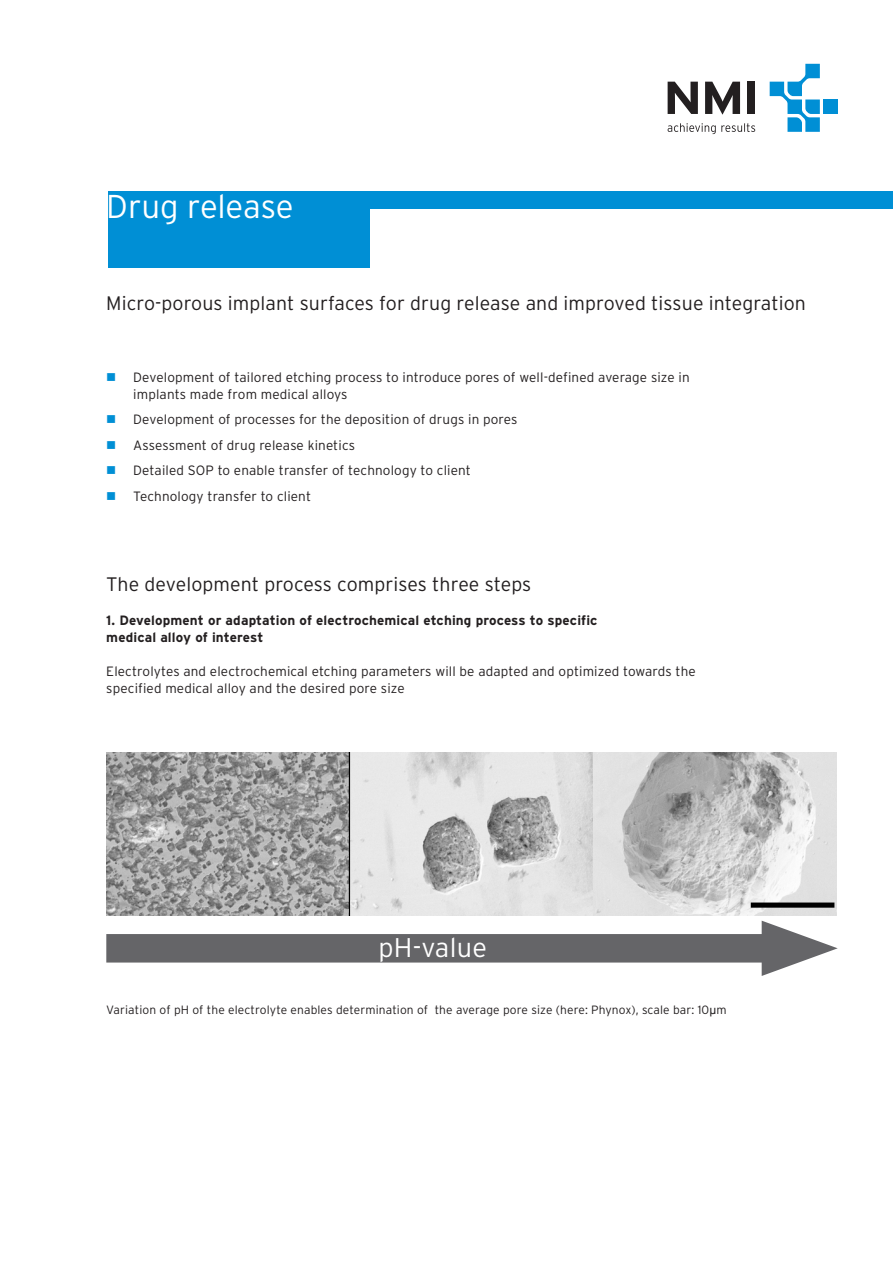
<style>
.page{position:relative;width:893px;height:1263px;background:#fff}
.page>*{position:absolute;margin:0;border:0;box-sizing:border-box;transform-origin:0 0}
.head_intersta_lig_22{font:300 33px "Interstate";letter-spacing:-.005em;color:#fff}
.copy_interst_9_4{font:300 27px "Interstate";letter-spacing:.01em;color:#fff}
.sub_interstate_bold{font:300 19.5px "Interstate";letter-spacing:.005em;color:#231f20}
.sub_interstate_bold-2{font:300 13.5px/17px "Interstate";letter-spacing:.01em;color:#231f20}
.sub_interstate_bold-3{font:700 13.5px/17px "Interstate";letter-spacing:.01em;color:#231f20}
.sub_interstate_bold-4{font:300 12px "Interstate";letter-spacing:.01em;color:#231f20}
.s1{font-family:"Arial Narrow";font-weight:400}
</style>
<div class="page">
<svg style="left:668px;top:82px;width:30px;height:32px"></svg>
<svg style="left:705px;top:82px;width:35px;height:33px"></svg>
<div style="left:748px;top:82px;width:7px;height:32px;background:#231f20"></div>
<div style="left:823px;top:99px;width:15px;height:15px;background:#008fd5"></div>
<svg style="left:770px;top:64px;width:50px;height:68px"></svg>
<svg style="left:668px;top:123px;width:87px;height:11px"></svg>
<div style="left:188px;top:191px;width:705px;height:17px;background:#008fd5"></div>
<div style="left:108px;top:191px;width:262px;height:77px;background:#008fd5"></div>
<img style="left:106px;top:753px;width:731px;height:162px">
<div style="left:106px;top:934px;width:684px;height:28px;background:#656568"></div>
<svg style="left:762px;top:921px;width:76px;height:55px"></svg>
<p class="head_intersta_lig_22" style="left:106px;top:186px;width:189px">Drug release</p>
<p class="sub_interstate_bold" style="left:106px;top:291px;width:701px">Micro-porous implant surfaces for drug release and improved tissue integration</p>
<p class="sub_interstate_bold-2" style="left:133px;top:368px;width:558px">Development of tailored etching process to introduce pores of well-defined average size in implants made from medical alloys</p>
<p class="sub_interstate_bold-2" style="left:133px;top:411px;width:386px">Development of processes for the deposition of drugs in pores</p>
<p class="sub_interstate_bold-2" style="left:133px;top:436px;width:223px">Assessment of drug release kinetics</p>
<p class="sub_interstate_bold-2" style="left:133px;top:462px;width:339px">Detailed SOP to enable transfer of technology to client</p>
<p class="sub_interstate_bold-2" style="left:133px;top:488px;width:179px">Technology transfer to client</p>
<p class="sub_interstate_bold" style="left:106px;top:572px;width:426px">The development process comprises three steps</p>
<p class="sub_interstate_bold-3" style="left:106px;top:611px;width:493px">1. Development or adaptation of electrochemical etching process to specific medical alloy of interest</p>
<p class="sub_interstate_bold-2" style="left:106px;top:662px;width:591px">Electrolytes and electrochemical etching parameters will be adapted and optimized towards the specified medical alloy and the desired pore size</p>
<p class="copy_interst_9_4" style="left:378px;top:931px;width:110px">pH-value</p>
<p class="sub_interstate_bold-4" style="left:106px;top:1003px;width:622px">Variation of pH of the electrolyte enables determination of the average pore size (here: Phynox), scale bar: 10<span class="s1">µ</span>m</p>
</div>
